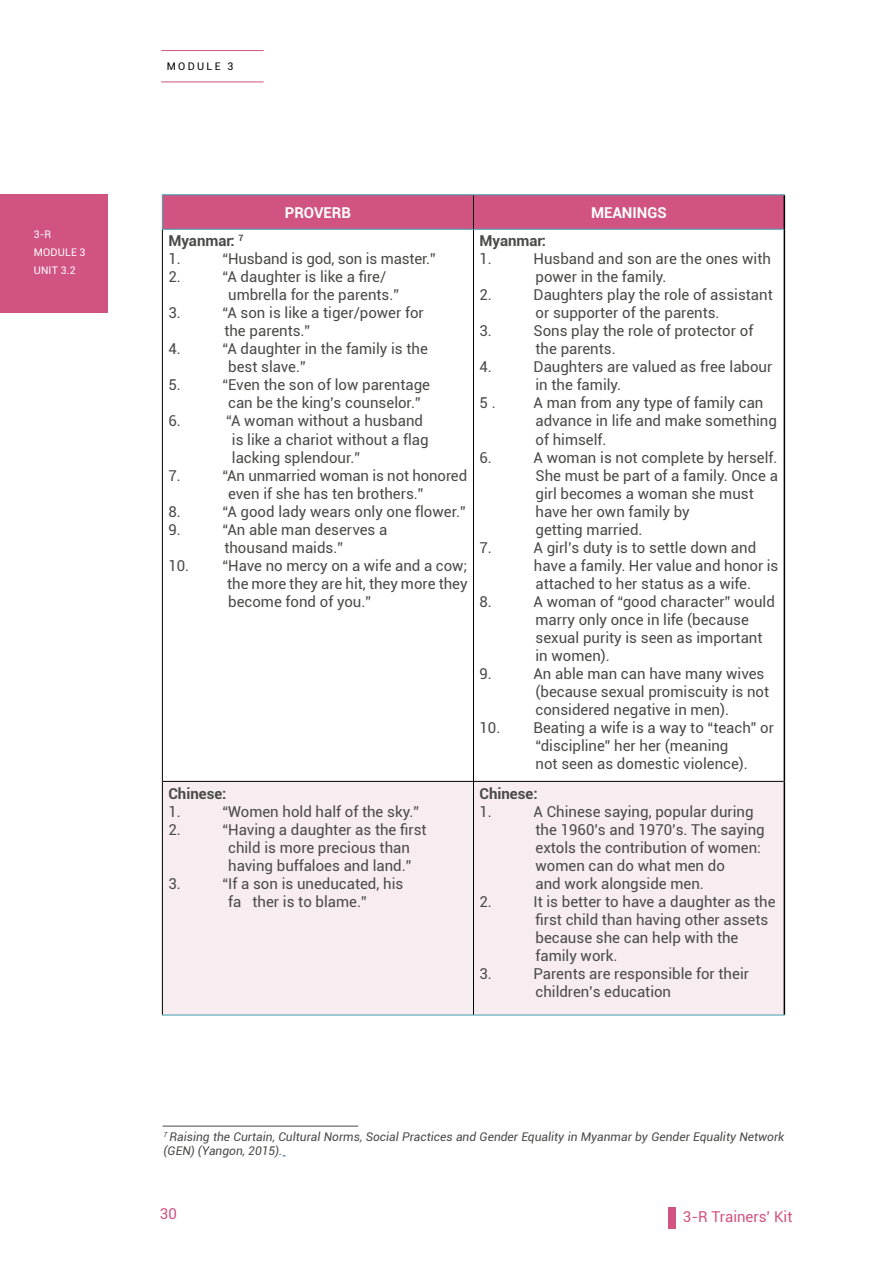
<style>
.page{position:relative;width:893px;height:1263px;background:#fff}
.page>*{position:absolute;margin:0;border:0;box-sizing:border-box;transform-origin:0 0}
.t1{font:15px/18px "Roboto";color:#4a4a49}
.t2{font:700 15px/18px "Roboto";color:#4a4a49}
.t3{font:15px "Roboto";color:#d15382}
.t4{font:700 15px "Roboto";color:#fff}
.t5{font:italic 12px/14.4px "Roboto";color:#4a4a49}
.t6{font:10.5px/18px "Roboto";letter-spacing:.02em;color:#fff}
.t7{font:10.5px "Roboto";letter-spacing:.22em;color:#000}
.s1{font-weight:400}
</style>
<div class="page">
<div style="left:669px;top:1207px;width:7px;height:21px;background:#d15382"></div>
<div style="left:0;top:194px;width:108px;height:118px;background:#d15382"></div>
<hr style="left:161px;top:50px;width:103px;height:1px;background:#d15382">
<hr style="left:161px;top:82px;width:103px;height:1px;background:#d15382">
<div style="left:163px;top:195px;width:621px;height:34px;background:#d15382"></div>
<div style="left:163px;top:782px;width:621px;height:233px;background:#f7ecf0"></div>
<hr style="left:473px;top:195px;width:1px;height:34px;background:#000">
<hr style="left:473px;top:229px;width:1px;height:552px;background:#000">
<hr style="left:163px;top:781px;width:310px;height:1px;background:#000">
<hr style="left:473px;top:781px;width:311px;height:1px;background:#000">
<hr style="left:473px;top:781px;width:1px;height:234px;background:#000">
<hr style="left:784px;top:195px;width:1px;height:34px;background:#000">
<hr style="left:784px;top:229px;width:1px;height:552px;background:#000">
<hr style="left:784px;top:781px;width:1px;height:234px;background:#000">
<hr style="left:162px;top:229px;width:1px;height:552px;background:#000">
<hr style="left:162px;top:781px;width:1px;height:234px;background:#000">
<hr style="left:162px;top:194px;width:311px;height:1px;background:#419fae">
<hr style="left:162px;top:195px;width:1px;height:34px;background:#419fae">
<hr style="left:473px;top:194px;width:312px;height:1px;background:#419fae">
<hr style="left:162px;top:229px;width:311px;height:1px;background:#419fae">
<hr style="left:473px;top:229px;width:311px;height:1px;background:#419fae">
<hr style="left:162px;top:1015px;width:311px;height:1px;background:#419fae">
<hr style="left:473px;top:1015px;width:312px;height:1px;background:#419fae">
<hr style="left:163px;top:1126px;width:195px;height:1px;background:#4a4a49">
<p class="t6" style="left:34px;top:225px;width:53px">3-R<br>MODULE 3<br>UNIT 3.2</p>
<p class="t7" style="left:167px;top:59px;width:68px">MODULE 3</p>
<p class="t4" style="left:285px;top:202px;width:68px">PROVERB</p>
<p class="t4" style="left:591px;top:202px;width:77px">MEANINGS</p>
<p class="t2" style="left:168px;top:232px;width:77px">Myanmar: <sup>7<br></sup><span class="s1">1.</span></p>
<p class="t1" style="left:222px;top:250px;width:215px">“Husband is god, son is master.”</p>
<p class="t1" style="left:168px;top:268px;width:14px">2.</p>
<p class="t1" style="left:228px;top:268px;width:172px;text-indent:-6px">“A daughter is like a fire/ umbrella for the parents.”</p>
<p class="t1" style="left:168px;top:304px;width:14px">3.</p>
<p class="t1" style="left:222px;top:304px;width:203px">“A son is like a tiger/power for the parents.”</p>
<p class="t1" style="left:168px;top:340px;width:14px">4.</p>
<p class="t1" style="left:228px;top:340px;width:201px;text-indent:-6px">“A daughter in the family is the best slave.”</p>
<p class="t1" style="left:168px;top:376px;width:14px">5.</p>
<p class="t1" style="left:222px;top:376px;width:209px;text-align:center">“Even the son of low parentage can be the king’s counselor.”</p>
<p class="t1" style="left:168px;top:412px;width:14px">6.</p>
<p class="t1" style="left:232px;top:412px;width:198px;text-indent:-6px">“A woman without a husband is like a chariot without a flag lacking splendour.”</p>
<p class="t1" style="left:168px;top:466px;width:14px">7.</p>
<p class="t1" style="left:228px;top:466px;width:241px;text-indent:-6px">“An unmarried woman is not honored even if she has ten brothers.”</p>
<p class="t1" style="left:168px;top:502px;width:14px">8.</p>
<p class="t1" style="left:222px;top:502px;width:245px">“A good lady wears only one flower.”</p>
<p class="t1" style="left:168px;top:520px;width:14px">9.</p>
<p class="t1" style="left:222px;top:520px;width:167px">“An able man deserves a thousand maids.”</p>
<p class="t1" style="left:227px;top:556px;width:242px;text-align:justify;text-indent:-59px">10. “Have no mercy on a wife and a cow; the more they are hit, they more they become fond of you.”</p>
<p class="t2" style="left:168px;top:784px;width:60px">Chinese:</p>
<p class="t1" style="left:168px;top:802px;width:14px">1.</p>
<p class="t1" style="left:222px;top:802px;width:198px">“Women hold half of the sky.”</p>
<p class="t1" style="left:168px;top:820px;width:14px">2.</p>
<p class="t1" style="left:228px;top:820px;width:200px;text-indent:-6px">“Having a daughter as the first child is more precious than having buffaloes and land.”</p>
<p class="t1" style="left:168px;top:874px;width:14px">3.</p>
<p class="t1" style="left:228px;top:874px;width:177px;text-indent:-6px">“If a son is uneducated, his fa ther is to blame.”</p>
<p class="t2" style="left:479px;top:232px;width:68px">Myanmar:</p>
<p class="t1" style="left:479px;top:250px;width:14px">1.</p>
<p class="t1" style="left:533px;top:250px;width:239px">Husband and son are the ones with power in the family.</p>
<p class="t1" style="left:479px;top:286px;width:14px">2.</p>
<p class="t1" style="left:533px;top:286px;width:241px">Daughters play the role of assistant or supporter of the parents.</p>
<p class="t1" style="left:479px;top:322px;width:14px">3.</p>
<p class="t1" style="left:533px;top:322px;width:221px">Sons play the role of protector of the parents.</p>
<p class="t1" style="left:479px;top:358px;width:14px">4.</p>
<p class="t1" style="left:533px;top:358px;width:240px">Daughters are valued as free labour in the family.</p>
<p class="t1" style="left:479px;top:394px;width:18px">5 .</p>
<p class="t1" style="left:533px;top:394px;width:245px">A man from any type of family can advance in life and make something of himself.</p>
<p class="t1" style="left:479px;top:448px;width:14px">6.</p>
<p class="t1" style="left:533px;top:448px;width:246px">A woman is not complete by herself.<br>She must be part of a family. Once a girl becomes a woman she must have her own family by<br>getting married.</p>
<p class="t1" style="left:479px;top:538px;width:14px">7.</p>
<p class="t1" style="left:533px;top:538px;width:246px">A girl’s duty is to settle down and have a family. Her value and honor is attached to her status as a wife.</p>
<p class="t1" style="left:479px;top:592px;width:14px">8.</p>
<p class="t1" style="left:533px;top:592px;width:243px">A woman of “good character” would marry only once in life (because sexual purity is seen as important in women).</p>
<p class="t1" style="left:479px;top:664px;width:14px">9.</p>
<p class="t1" style="left:533px;top:664px;width:237px">An able man can have many wives (because sexual promiscuity is not considered negative in men).</p>
<p class="t1" style="left:535px;top:718px;width:240px;text-indent:-56px">10. Beating a wife is a way to “teach” or “discipline” her her (meaning<br>not seen as domestic violence).</p>
<p class="t2" style="left:479px;top:784px;width:60px">Chinese:</p>
<p class="t1" style="left:479px;top:802px;width:14px">1.</p>
<p class="t1" style="left:533px;top:802px;width:233px">A Chinese saying, popular during the 1960’s and 1970’s. The saying extols the contribution of women: women can do what men do<br>and work alongside men.</p>
<p class="t1" style="left:479px;top:892px;width:14px">2.</p>
<p class="t1" style="left:533px;top:892px;width:244px">It is better to have a daughter as the first child than having other assets because she can help with the family work.</p>
<p class="t1" style="left:479px;top:964px;width:14px">3.</p>
<p class="t1" style="left:533px;top:964px;width:217px">Parents are responsible for their children’s education</p>
<p class="t5" style="left:164px;top:1129px;width:622px"><sup>7</sup> Raising the Curtain, Cultural Norms, Social Practices and Gender Equality in Myanmar by Gender Equality Network (GEN) (Yangon, 2015).</p>
<p class="t3" style="left:160px;top:1203px;width:18px">30</p>
<p class="t3" style="left:683px;top:1206px;width:111px">3-R Trainers’ Kit</p>
</div>
